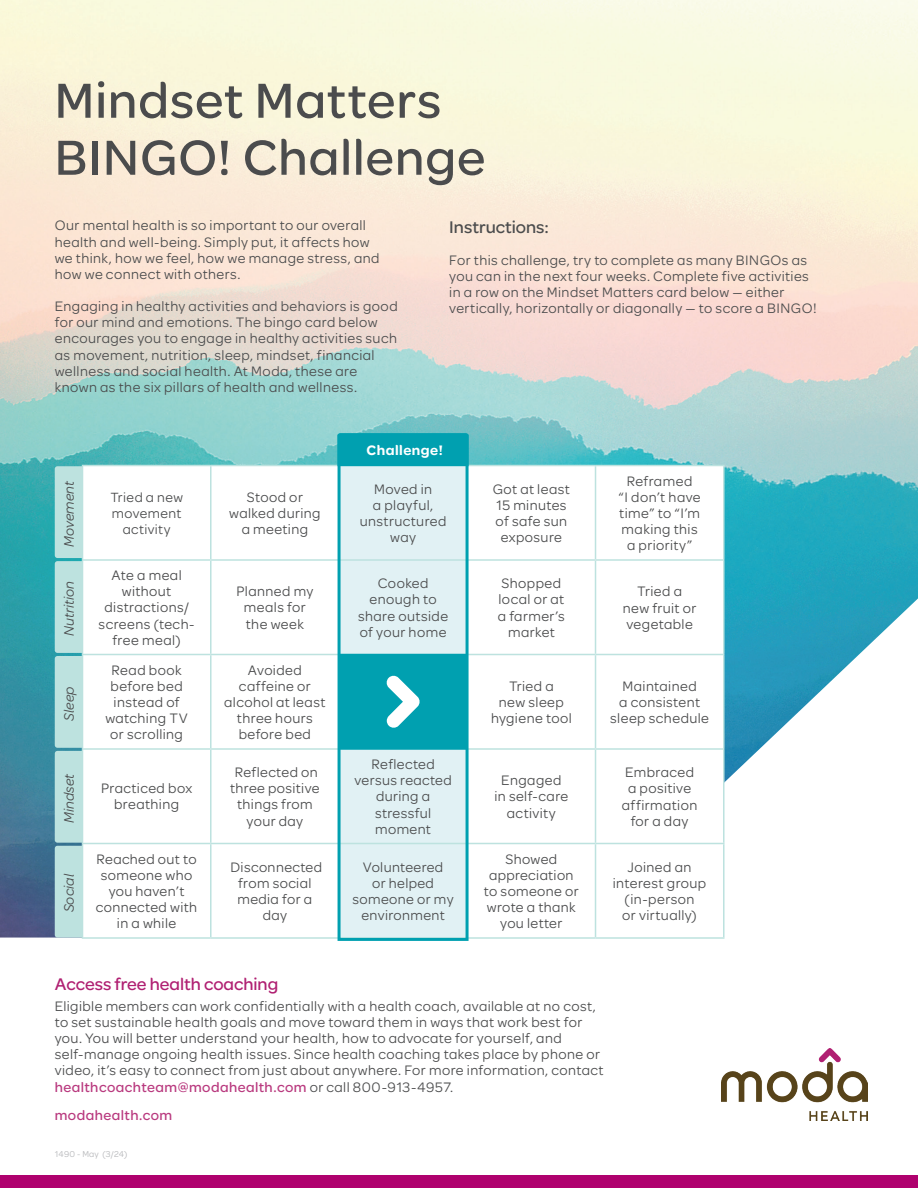
<style>
.page{position:relative;width:918px;height:1188px;background:#fff}
.page>*{position:absolute;margin:0;border:0;box-sizing:border-box;transform-origin:0 0}
.t1{font:500 52.5px/57px "Omnes Moda";letter-spacing:.02em;color:#4b4c4d}
.t2{font:500 18px "Omnes Moda";color:#b02072}
.t3{font:500 18px "Omnes Moda";color:#4b4c4d}
.t4{font:14.7px/16.2px "Omnes Moda";letter-spacing:.025em;color:#4b4c4d;text-align:center}
.t5{font:italic 14.7px "Omnes Moda";letter-spacing:.005em;color:#4b4c4d}
.t6{font:500 14.7px "Omnes Moda";letter-spacing:.03em;color:#b93a7f}
.t7{font:600 14.7px "Omnes Moda";letter-spacing:.035em;color:#fff}
.t8{font:14.25px/16.2px "Omnes Moda";letter-spacing:.03em;color:#4b4c4d;text-align:center}
.t9{font:9px "Omnes Moda";letter-spacing:.025em;color:#b4b5b8}
.s1{font-weight:500;color:#b93a7f}
</style>
<div class="page">
<img style="left:0;top:0;width:918px;height:938px">
<div style="left:0;top:1175px;width:918px;height:13px;background:#af016e"></div>
<img style="left:721px;top:1049px;width:147px;height:71px">
<svg style="left:83px;top:466px;width:640px;height:471px"></svg>
<div style="left:342px;top:466px;width:123px;height:471px;background:#e1f1f4"></div>
<div style="left:339px;top:655px;width:128px;height:94px;background:#00a0b0"></div>
<hr style="left:339px;top:654px;width:128px;height:1px;background:#00a0b0">
<hr style="left:339px;top:748px;width:128px;height:2px;background:#00a0b0">
<hr style="left:82px;top:465px;width:129px;height:1px;background:#bde2df">
<hr style="left:211px;top:465px;width:128px;height:1px;background:#bde2df">
<hr style="left:210px;top:466px;width:2px;height:93px;background:#bde2df">
<hr style="left:467px;top:465px;width:129px;height:1px;background:#bde2df">
<hr style="left:596px;top:465px;width:129px;height:1px;background:#bde2df">
<hr style="left:595px;top:466px;width:1px;height:93px;background:#bde2df">
<hr style="left:723px;top:466px;width:2px;height:93px;background:#bde2df">
<hr style="left:82px;top:559px;width:129px;height:2px;background:#bde2df">
<hr style="left:211px;top:559px;width:128px;height:2px;background:#bde2df">
<hr style="left:210px;top:561px;width:2px;height:93px;background:#bde2df">
<hr style="left:339px;top:559px;width:128px;height:2px;background:#bde2df">
<hr style="left:467px;top:559px;width:129px;height:2px;background:#bde2df">
<hr style="left:596px;top:559px;width:129px;height:2px;background:#bde2df">
<hr style="left:595px;top:561px;width:1px;height:93px;background:#bde2df">
<hr style="left:723px;top:561px;width:2px;height:93px;background:#bde2df">
<hr style="left:82px;top:654px;width:129px;height:1px;background:#bde2df">
<hr style="left:211px;top:654px;width:128px;height:1px;background:#bde2df">
<hr style="left:210px;top:655px;width:2px;height:93px;background:#bde2df">
<hr style="left:467px;top:654px;width:129px;height:1px;background:#bde2df">
<hr style="left:596px;top:654px;width:129px;height:1px;background:#bde2df">
<hr style="left:595px;top:655px;width:1px;height:93px;background:#bde2df">
<hr style="left:723px;top:655px;width:2px;height:93px;background:#bde2df">
<hr style="left:82px;top:748px;width:129px;height:2px;background:#bde2df">
<hr style="left:211px;top:748px;width:128px;height:2px;background:#bde2df">
<hr style="left:210px;top:750px;width:2px;height:93px;background:#bde2df">
<hr style="left:467px;top:748px;width:129px;height:2px;background:#bde2df">
<hr style="left:595px;top:750px;width:1px;height:93px;background:#bde2df">
<hr style="left:596px;top:748px;width:129px;height:2px;background:#bde2df">
<hr style="left:723px;top:750px;width:2px;height:93px;background:#bde2df">
<hr style="left:82px;top:843px;width:129px;height:1px;background:#bde2df">
<hr style="left:211px;top:843px;width:128px;height:1px;background:#bde2df">
<hr style="left:210px;top:844px;width:2px;height:93px;background:#bde2df">
<hr style="left:82px;top:937px;width:129px;height:2px;background:#bde2df">
<hr style="left:211px;top:937px;width:128px;height:2px;background:#bde2df">
<hr style="left:339px;top:843px;width:128px;height:1px;background:#bde2df">
<hr style="left:467px;top:843px;width:129px;height:1px;background:#bde2df">
<hr style="left:467px;top:937px;width:129px;height:2px;background:#bde2df">
<hr style="left:595px;top:844px;width:1px;height:93px;background:#bde2df">
<hr style="left:596px;top:843px;width:129px;height:1px;background:#bde2df">
<hr style="left:723px;top:844px;width:2px;height:93px;background:#bde2df">
<hr style="left:596px;top:937px;width:129px;height:2px;background:#bde2df">
<svg style="left:386px;top:675px;width:34px;height:53px"></svg>
<div style="left:338px;top:433px;width:131px;height:33px;background:#00a0b0"></div>
<div style="left:55px;top:466px;width:28px;height:472px;background:#bde2df"></div>
<div style="left:338px;top:435px;width:131px;height:506px;border:3px solid #00a0b0"></div>
<h1 class="t1" style="left:55px;top:69px;width:432px">Mindset Matters<br>BINGO! Challenge</h1>
<p class="t4" style="left:55px;top:217px;width:326px;text-align:left">Our mental health is so important to our overall health and well-being. Simply put, it affects how we think, how we feel, how we manage stress, and how we connect with others.</p>
<p class="t4" style="left:55px;top:297px;width:344px;text-align:left">Engaging in healthy activities and behaviors is good for our mind and emotions. The bingo card below encourages you to engage in healthy activities such as movement, nutrition, sleep, mindset, financial wellness and social health. At Moda, these are known as the six pillars of health and wellness.</p>
<p class="t3" style="left:449px;top:214px;width:101px">Instructions:</p>
<p class="t4" style="left:449px;top:251px;width:369px;text-align:left">For this challenge, try to complete as many BINGOs as you can in the next four weeks. Complete five activities in a row on the Mindset Matters card below — either vertically, horizontally or diagonally — to score a BINGO!</p>
<p class="t5" style="left:59px;top:547px;width:67px;rotate:-90deg">Movement</p>
<p class="t5" style="left:59px;top:636px;width:56px;rotate:-90deg">Nutrition</p>
<p class="t5" style="left:59px;top:721px;width:36px;rotate:-90deg">Sleep</p>
<p class="t5" style="left:59px;top:823px;width:51px;rotate:-90deg">Mindset</p>
<p class="t5" style="left:59px;top:912px;width:40px;rotate:-90deg">Social</p>
<p class="t7" style="left:367px;top:439px;width:78px">Challenge!</p>
<p class="t8" style="left:110px;top:488px;width:74px">Tried a new movement activity</p>
<p class="t4" style="left:229px;top:488px;width:93px">Stood or walked during a meeting</p>
<p class="t4" style="left:360px;top:480px;width:88px">Moved in<br>a playful, unstructured way</p>
<p class="t4" style="left:493px;top:480px;width:79px">Got at least<br>15 minutes of safe sun exposure</p>
<p class="t4" style="left:619px;top:472px;width:84px">Reframed<br>“I don’t have time” to “I’m making this a priority”</p>
<p class="t4" style="left:99px;top:566px;width:97px">Ate a meal without distractions/ screens (tech&shy;free meal)</p>
<p class="t4" style="left:236px;top:583px;width:78px">Planned my meals for the week</p>
<p class="t4" style="left:358px;top:574px;width:92px">Cooked enough to share outside of your home</p>
<p class="t4" style="left:498px;top:574px;width:69px">Shopped local or at a farmer’s market</p>
<p class="t4" style="left:623px;top:583px;width:75px">Tried a new fruit or vegetable</p>
<p class="t4" style="left:105px;top:661px;width:84px">Read book before bed instead of watching TV or scrolling</p>
<p class="t4" style="left:224px;top:661px;width:103px">Avoided caffeine or alcohol at least three hours before bed</p>
<p class="t4" style="left:101px;top:780px;width:93px">Practiced box breathing</p>
<p class="t4" style="left:230px;top:763px;width:91px">Reflected on three positive things from your day</p>
<p class="t4" style="left:354px;top:755px;width:99px">Reflected versus reacted during a stressful moment</p>
<p class="t4" style="left:491px;top:677px;width:82px">Tried a<br>new sleep hygiene tool</p>
<p class="t4" style="left:610px;top:677px;width:100px">Maintained<br>a consistent sleep schedule</p>
<p class="t4" style="left:494px;top:772px;width:75px">Engaged in self-care activity</p>
<p class="t4" style="left:622px;top:763px;width:77px">Embraced a positive affirmation for a day</p>
<p class="t4" style="left:96px;top:850px;width:103px">Reached out to someone who you haven’t connected with in a while</p>
<p class="t4" style="left:230px;top:858px;width:93px">Disconnected from social media for a day</p>
<p class="t4" style="left:353px;top:858px;width:103px">Volunteered<br>or helped someone or my environment</p>
<p class="t4" style="left:484px;top:850px;width:96px">Showed appreciation to someone or wrote a thank you letter</p>
<p class="t4" style="left:613px;top:858px;width:95px">Joined an interest group (in-person<br>or virtually)</p>
<p class="t2" style="left:55px;top:972px;width:225px">Access free health coaching</p>
<p class="t4" style="left:55px;top:997px;width:550px;text-align:left">Eligible members can work confidentially with a health coach, available at no cost, to set sustainable health goals and move toward them in ways that work best for you. You will better understand your health, how to advocate for yourself, and self-manage ongoing health issues. Since health coaching takes place by phone or video, it’s easy to connect from just about anywhere. For more information, contact <span class="s1">healthcoachteam@modahealth.com</span> or call 800-913-4957.</p>
<p class="t6" style="left:55px;top:1105px;width:119px">modahealth.com</p>
<p class="t9" style="left:55px;top:1148px;width:74px">1490 - May (3/24)</p>
</div>
